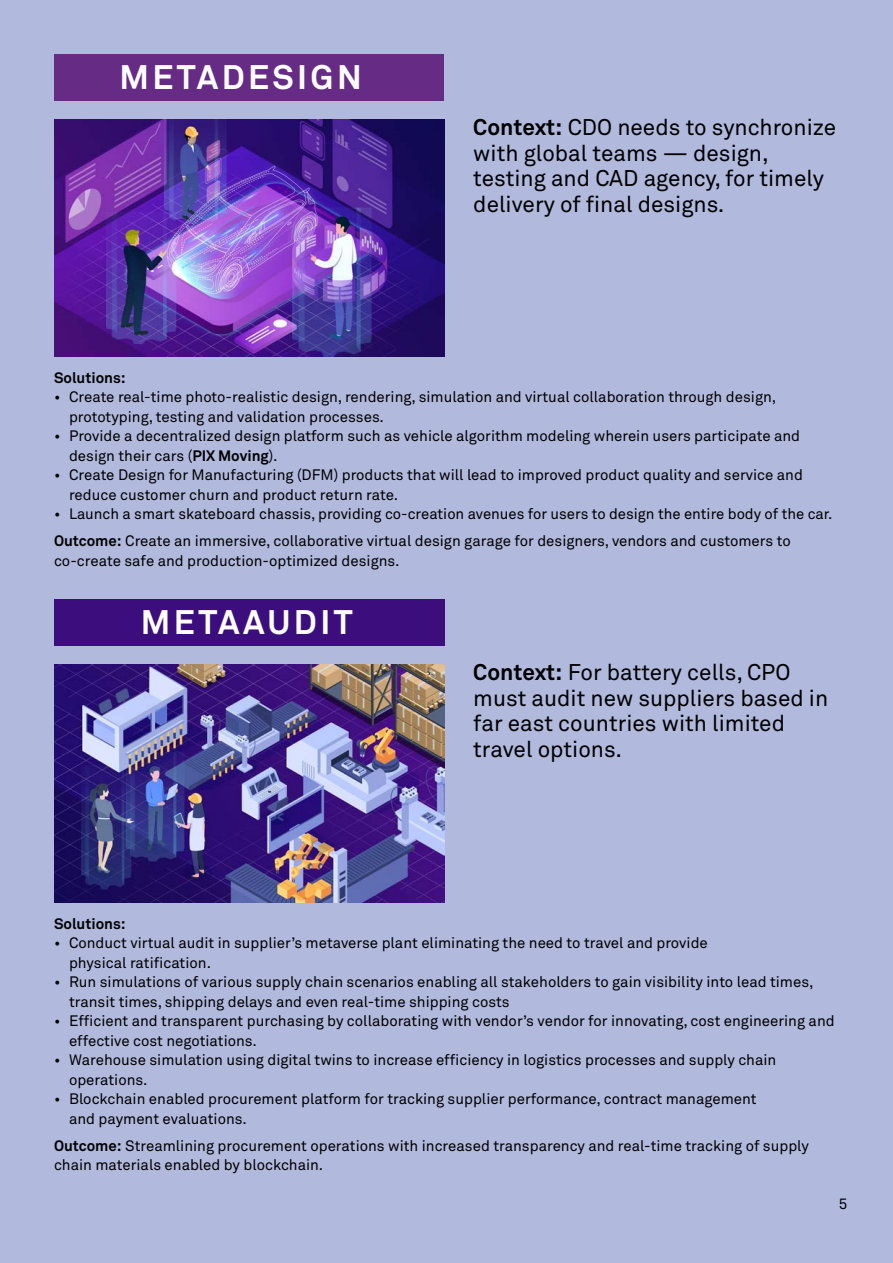
<style>
.page{position:relative;width:893px;height:1263px;background:#b1b9dd}
.page>*{position:absolute;margin:0;border:0;box-sizing:border-box;transform-origin:0 0}
.t1{font:700 33.75px "Wipro Akkurat";letter-spacing:.1em;color:#fff}
.t2{font:22.5px/25.5px "Wipro Akkurat";color:#000}
.t3{font:15px/19.5px "Wipro Akkurat";color:#000}
.t4{font:700 15px "Wipro Akkurat";color:#000}
.s1{font-weight:700}
</style>
<div class="page">
<div style="left:54px;top:54px;width:389px;height:47px;background:#662c85"></div>
<img style="left:54px;top:119px;width:390px;height:238px">
<div style="left:54px;top:599px;width:390px;height:47px;background:#3c0e7d"></div>
<img style="left:54px;top:664px;width:390px;height:239px">
<h1 class="t1" style="left:119px;top:56px;width:244px">METADESIGN</h1>
<h2 class="t2" style="left:473px;top:115px;width:364px"><span class="s1">Context:</span> CDO needs to synchronize with global teams — design, testing and CAD agency, for timely delivery of final designs.</h2>
<p class="t4" style="left:54px;top:368px;width:73px">Solutions:</p>
<p class="t3" style="left:69px;top:387px;width:709px;text-indent:-15px">• Create real-time photo-realistic design, rendering, simulation and virtual collaboration through design, prototyping, testing and validation processes.</p>
<p class="t3" style="left:69px;top:426px;width:733px;text-indent:-15px">• Provide a decentralized design platform such as vehicle algorithm modeling wherein users participate and design their cars (<span class="s1">PIX Moving</span>).</p>
<p class="t3" style="left:69px;top:465px;width:735px;text-indent:-15px">• Create Design for Manufacturing (DFM) products that will lead to improved product quality and service and reduce customer churn and product return rate.</p>
<p class="t3" style="left:54px;top:501px;width:780px;line-height:27px">• Launch a smart skateboard chassis, providing co-creation avenues for users to design the entire body of the car.<br><span class="s1">Outcome:</span> Create an immersive, collaborative virtual design garage for designers, vendors and customers to</p>
<p class="t3" style="left:54px;top:551px;width:347px">co-create safe and production-optimized designs.</p>
<h1 class="t1" style="left:141px;top:601px;width:213px">METAAUDIT</h1>
<h2 class="t2" style="left:473px;top:660px;width:356px"><span class="s1">Context:</span> For battery cells, CPO must audit new suppliers based in far east countries with limited travel options.</h2>
<p class="t4" style="left:54px;top:914px;width:73px">Solutions:</p>
<p class="t3" style="left:69px;top:933px;width:640px;text-indent:-15px">• Conduct virtual audit in supplier’s metaverse plant eliminating the need to travel and provide physical ratification.</p>
<p class="t3" style="left:69px;top:972px;width:746px;text-indent:-15px">• Run simulations of various supply chain scenarios enabling all stakeholders to gain visibility into lead times, transit times, shipping delays and even real-time shipping costs</p>
<p class="t3" style="left:69px;top:1011px;width:767px;text-indent:-15px">• Efficient and transparent purchasing by collaborating with vendor’s vendor for innovating, cost engineering and effective cost negotiations.</p>
<p class="t3" style="left:69px;top:1050px;width:709px;text-indent:-15px">• Warehouse simulation using digital twins to increase efficiency in logistics processes and supply chain operations.</p>
<p class="t3" style="left:69px;top:1089px;width:689px;text-indent:-15px">• Blockchain enabled procurement platform for tracking supplier performance, contract management and payment evaluations.</p>
<p class="t3" style="left:54px;top:1136px;width:756px"><span class="s1">Outcome:</span> Streamlining procurement operations with increased transparency and real-time tracking of supply chain materials enabled by blockchain.</p>
<p class="t3" style="left:839px;top:1194px;width:10px">5</p>
</div>
